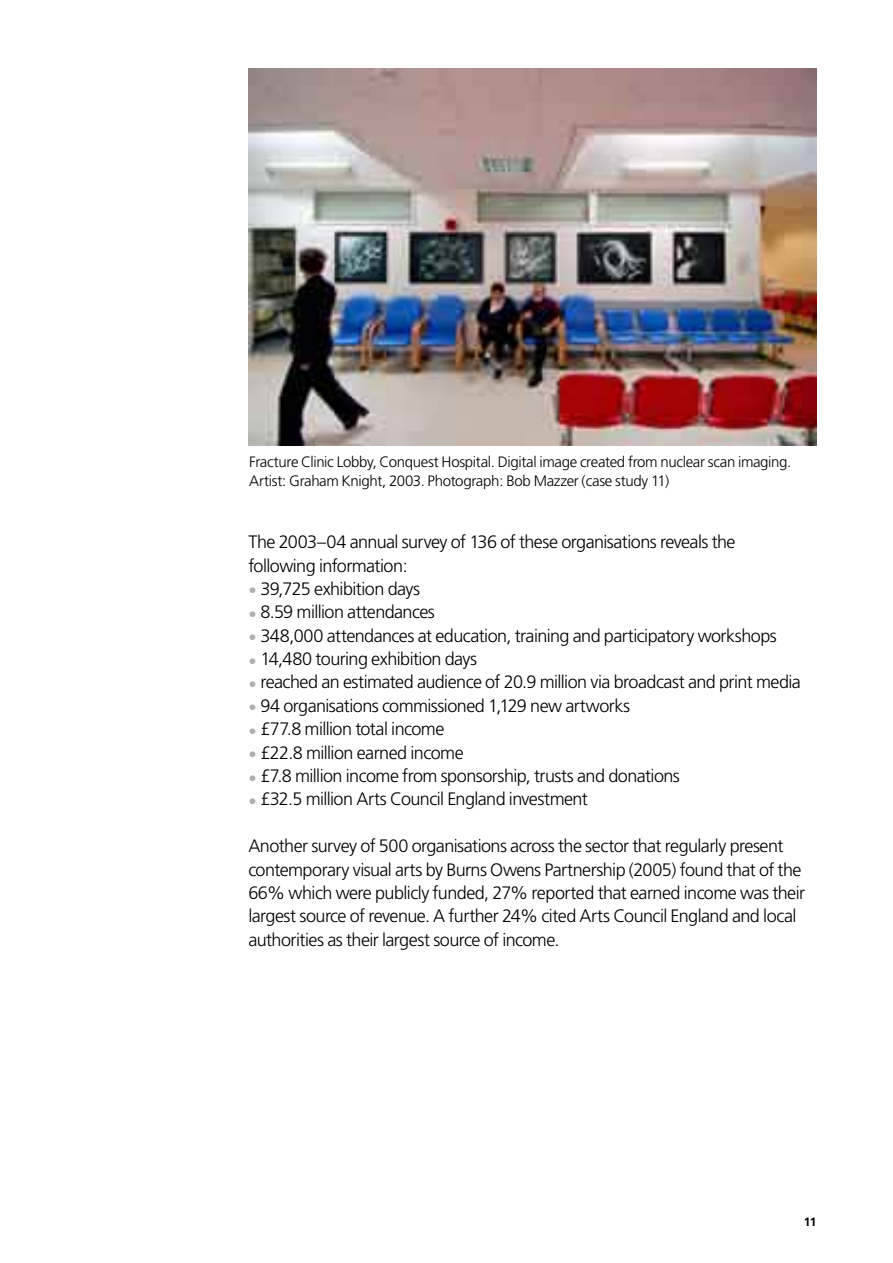
<style>
.page{position:relative;width:893px;height:1263px;background:#fff}
.page>*{position:absolute;margin:0;border:0;box-sizing:border-box;transform-origin:0 0}
.t1{font:300 18px/23.4px "Frutiger";letter-spacing:-.03em;color:#000}
.t2{font:300 15px/18.8px "Frutiger";letter-spacing:-.025em;color:#000}
.t3{font:700 12px "Frutiger";color:#000}
</style>
<div class="page">
<img style="left:248px;top:68px;width:568px;height:378px">
<p class="t2" style="left:249px;top:452px;width:544px">Fracture Clinic Lobby, Conquest Hospital. Digital image created from nuclear scan imaging.<br>Artist: Graham Knight, 2003. Photograph: Bob Mazzer (case study 11)</p>
<p class="t1" style="left:248px;top:530px;width:489px">The 2003–04 annual survey of 136 of these organisations reveals the following information:</p>
<p class="t1" style="left:248px;top:577px;width:173px"><sub>•</sub> 39,725 exhibition days</p>
<p class="t1" style="left:248px;top:601px;width:188px"><sub>•</sub> 8.59 million attendances</p>
<p class="t1" style="left:248px;top:624px;width:530px"><sub>•</sub> 348,000 attendances at education, training and participatory workshops</p>
<p class="t1" style="left:248px;top:647px;width:230px"><sub>•</sub> 14,480 touring exhibition days</p>
<p class="t1" style="left:248px;top:671px;width:554px"><sub>•</sub> reached an estimated audience of 20.9 million via broadcast and print media</p>
<p class="t1" style="left:248px;top:694px;width:383px"><sub>•</sub> 94 organisations commissioned 1,129 new artworks</p>
<p class="t1" style="left:248px;top:718px;width:198px"><sub>•</sub> £77.8 million total income</p>
<p class="t1" style="left:248px;top:741px;width:217px"><sub>•</sub> £22.8 million earned income</p>
<p class="t1" style="left:248px;top:764px;width:433px"><sub>•</sub> £7.8 million income from sponsorship, trusts and donations</p>
<p class="t1" style="left:248px;top:788px;width:341px"><sub>•</sub> £32.5 million Arts Council England investment</p>
<p class="t1" style="left:248px;top:834px;width:558px">Another survey of 500 organisations across the sector that regularly present contemporary visual arts by Burns Owens Partnership (2005) found that of the 66% which were publicly funded, 27% reported that earned income was their largest source of revenue. A further 24% cited Arts Council England and local authorities as their largest source of income.</p>
<p class="t3" style="left:804px;top:1215px;width:14px">11</p>
</div>
